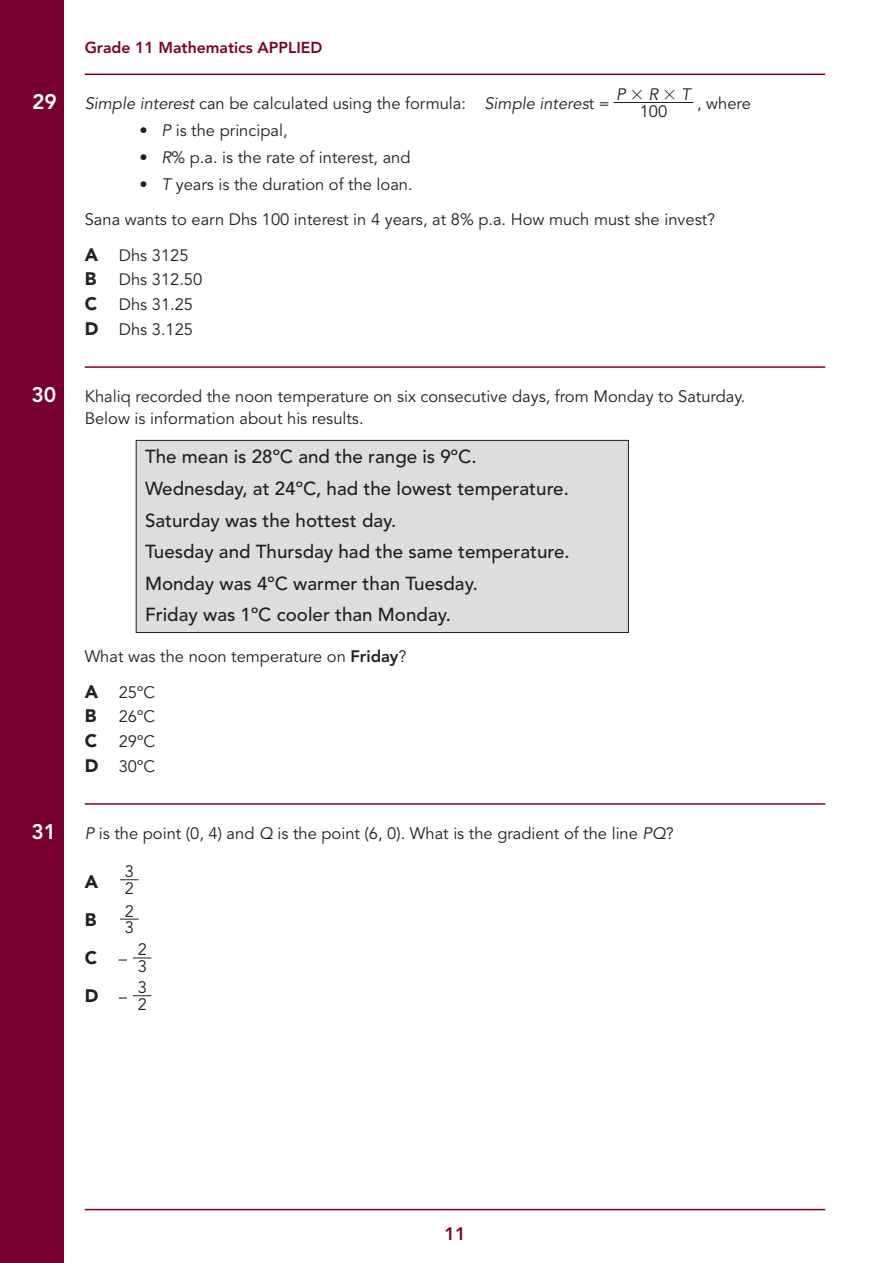
<style>
.page{position:relative;width:893px;height:1263px;background:#fff}
.page>*{position:absolute;margin:0;border:0;box-sizing:border-box;transform-origin:0 0}
.t1{font:800 21px "Avenir LT Std";color:#fff}
.t2{font:500 18.75px/31.5px "Avenir LT Std";color:#231f20}
.t3{font:900 18px/38.1px "Avenir LT Std";color:#231f20;text-align:justify}
.t4{font:800 18px "Avenir LT Std";color:#780031}
.t5{font:16.5px/16.5px "Avenir LT Std";color:#231f20}
.t6{font:italic 16.5px/16.5px "Avenir LT Std";color:#231f20;text-align:center}
.t7{font:800 15.75px "Avenir LT Std";color:#780031}
.s1{font-family:"Mathematical Pi One";font-style:normal}
.s2{font-style:normal}
.s3{font-style:italic}
.s4{font-weight:900;font-size:18px}
.s5{font-weight:800}
.s6{font-weight:400;font-size:16.5px}
</style>
<div class="page">
<div style="left:0;top:0;width:63px;height:1262px;background:#780031"></div>
<hr style="left:85px;top:1208px;width:739px;height:1px;background:#780031">
<hr style="left:85px;top:74px;width:739px;height:1px;background:#780031">
<hr style="left:85px;top:366px;width:739px;height:2px;background:#780031">
<hr style="left:85px;top:803px;width:739px;height:1px;background:#780031">
<hr style="left:613px;top:102px;width:80px;height:1px;background:#231f20">
<div style="left:136px;top:440px;width:492px;height:192px;background:#dcdddf"></div>
<div style="left:136px;top:440px;width:492px;height:192px;border:1px solid #231f20"></div>
<svg style="left:120px;top:879px;width:18px;height:1px"></svg>
<svg style="left:120px;top:918px;width:18px;height:1px"></svg>
<svg style="left:133px;top:957px;width:18px;height:1px"></svg>
<svg style="left:133px;top:995px;width:18px;height:1px"></svg>
<p class="t7" style="left:85px;top:38px;width:239px">Grade 11 Mathematics APPLIED</p>
<p class="t6" style="left:616px;top:87px;width:76px">P<span class="s1">3</span>R<span class="s1">3</span>T<br><span class="s2">100</span></p>
<p class="t1" style="left:32px;top:89px;width:26px">29</p>
<p class="t5" style="left:85px;top:96px;width:526px"><span class="s3">Simple interest</span> can be calculated using the formula: <span class="s3">Simple interes</span>t =</p>
<p class="t5" style="left:696px;top:96px;width:55px">, where</p>
<p class="t5" style="left:139px;top:123px;width:149px">• <span class="s3">P</span> is the principal,</p>
<p class="t5" style="left:139px;top:150px;width:272px">• <span class="s3">R</span>% p.a. is the rate of interest, and</p>
<p class="t5" style="left:85px;top:167px;width:631px;line-height:35.2px;text-indent:55px">• <span class="s3">T</span> years is the duration of the loan.<br>Sana wants to earn Dhs 100 interest in 4 years, at 8% p.a. How much must she invest?</p>
<p class="t3" style="left:85px;top:235px;width:15px">A</p>
<p class="t5" style="left:119px;top:247px;width:71px">Dhs 3125</p>
<p class="t3" style="left:85px;top:260px;width:13px">B</p>
<p class="t5" style="left:119px;top:272px;width:85px">Dhs 312.50</p>
<p class="t3" style="left:85px;top:284px;width:14px">C</p>
<p class="t5" style="left:85px;top:292px;width:110px;line-height:24.6px;text-align:right">Dhs 31.25<br><span class="s4">D</span> Dhs 3.125</p>
<p class="t1" style="left:32px;top:382px;width:26px">30</p>
<p class="t5" style="left:85px;top:385px;width:662px;line-height:22.5px">Khaliq recorded the noon temperature on six consecutive days, from Monday to Saturday.<br>Below is information about his results.</p>
<p class="t2" style="left:145px;top:441px;width:426px">The mean is 28ºC and the range is 9ºC.<br>Wednesday, at 24ºC, had the lowest temperature.<br>Saturday was the hottest day.<br>Tuesday and Thursday had the same temperature.<br>Monday was 4ºC warmer than Tuesday.<br>Friday was 1ºC cooler than Monday.</p>
<p class="t5" style="left:85px;top:648px;width:323px">What was the noon temperature on <span class="s5">Friday</span>?</p>
<p class="t3" style="left:85px;top:672px;width:15px">A</p>
<p class="t5" style="left:119px;top:684px;width:38px">25ºC</p>
<p class="t3" style="left:85px;top:696px;width:13px">B</p>
<p class="t5" style="left:119px;top:708px;width:38px">26ºC</p>
<p class="t3" style="left:85px;top:721px;width:14px">C</p>
<p class="t5" style="left:85px;top:729px;width:72px;line-height:24.6px;text-align:right">29ºC<br><span class="s4">D</span> 30ºC</p>
<p class="t1" style="left:32px;top:818px;width:26px">31</p>
<p class="t5" style="left:85px;top:825px;width:590px"><span class="s3">P</span> is the point (0, 4) and <span class="s3">Q</span> is the point (6, 0). What is the gradient of the line <span class="s3">PQ</span>?</p>
<p class="t3" style="left:85px;top:861px;width:15px">A B C</p>
<p class="t5" style="left:125px;top:863px;width:11px">3<br>2</p>
<p class="t5" style="left:125px;top:903px;width:11px">2<br>3</p>
<p class="t5" style="left:138px;top:941px;width:11px">2<br>3</p>
<p class="t5" style="left:138px;top:979px;width:11px">3<br>2</p>
<p class="t5" style="left:119px;top:950px;width:10px">–</p>
<p class="t3" style="left:85px;top:976px;width:44px">D <span class="s6">–</span></p>
<p class="t4" style="left:444px;top:1222px;width:23px">11</p>
</div>
